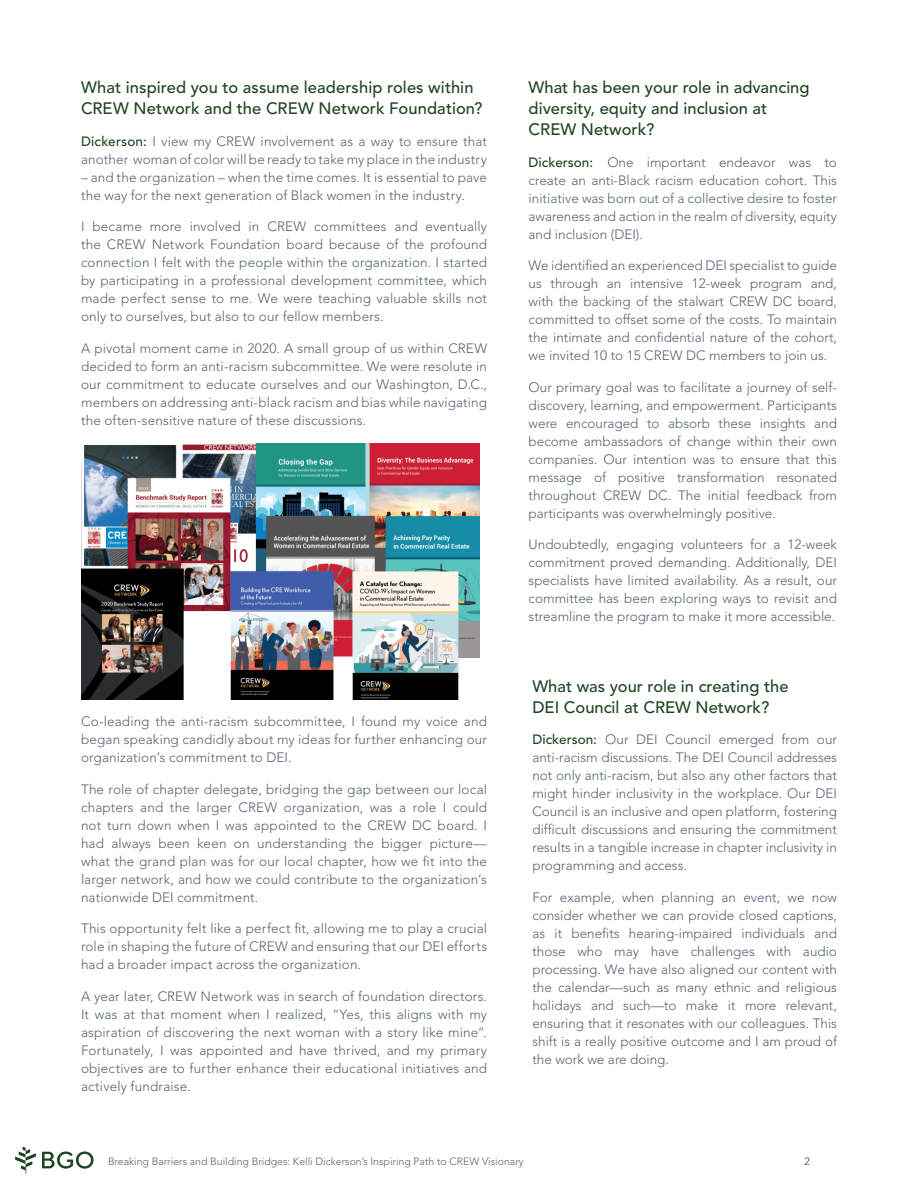
<style>
.page{position:relative;width:918px;height:1188px;background:#fff}
.page>*{position:absolute;margin:0;border:0;box-sizing:border-box;transform-origin:0 0}
.t1{font:500 16.5px/21px "Avenir LT Std";color:#204423}
.t2{font:300 13.5px/18px "Avenir LT Std";letter-spacing:.005em;color:#576372;text-align:justify}
.t3{font:300 10.5px "Avenir LT Std";color:#576372}
.t4{font:300 10.5px "Avenir LT Std";color:#204423}
.s1{font-weight:500;color:#204423}
</style>
<div class="page">
<svg style="left:15px;top:1147px;width:21px;height:27px"></svg>
<svg style="left:42px;top:1151px;width:52px;height:18px"></svg>
<img style="left:81px;top:444px;width:398px;height:256px">
<p class="t1" style="left:81px;top:78px;width:403px">What inspired you to assume leadership roles within<br>CREW Network and the CREW Network Foundation?</p>
<p class="t2" style="left:81px;top:132px;width:408px"><span class="s1">Dickerson:</span> I view my CREW involvement as a way to ensure that another woman of color will be ready to take my place in the industry</p>
<p class="t2" style="left:81px;top:168px;width:408px">– and the organization – when the time comes. It is essential to pave the way for the next generation of Black women in the industry.</p>
<p class="t2" style="left:81px;top:218px;width:408px">I became more involved in CREW committees and eventually the CREW Network Foundation board because of the profound connection I felt with the people within the organization. I started by participating in a professional development committee, which made perfect sense to me. We were teaching valuable skills not only to ourselves, but also to our fellow members.</p>
<p class="t2" style="left:81px;top:339px;width:408px">A pivotal moment came in 2020. A small group of us within CREW decided to form an anti-racism subcommittee. We were resolute in our commitment to educate ourselves and our Washington, D.C., members on addressing anti-black racism and bias while navigating the often-sensitive nature of these discussions.</p>
<p class="t2" style="left:81px;top:713px;width:408px">Co-leading the anti-racism subcommittee, I found my voice and began speaking candidly about my ideas for further enhancing our organization’s commitment to DEI.</p>
<p class="t2" style="left:81px;top:780px;width:408px">The role of chapter delegate, bridging the gap between our local chapters and the larger CREW organization, was a role I could not turn down when I was appointed to the CREW DC board. I had always been keen on understanding the bigger picture— what the grand plan was for our local chapter, how we fit into the larger network, and how we could contribute to the organization’s nationwide DEI commitment.</p>
<p class="t2" style="left:81px;top:920px;width:408px">This opportunity felt like a perfect fit, allowing me to play a crucial role in shaping the future of CREW and ensuring that our DEI efforts had a broader impact across the organization.</p>
<p class="t2" style="left:81px;top:987px;width:408px">A year later, CREW Network was in search of foundation directors.<br>It was at that moment when I realized, “Yes, this aligns with my aspiration of discovering the next woman with a story like mine”.<br>Fortunately, I was appointed and have thrived, and my primary objectives are to further enhance their educational initiatives and actively fundraise.</p>
<p class="t1" style="left:529px;top:78px;width:282px">What has been your role in advancing diversity, equity and inclusion at<br>CREW Network?</p>
<p class="t2" style="left:529px;top:153px;width:310px"><span class="s1">Dickerson:</span> One important endeavor was to create an anti-Black racism education cohort. This initiative was born out of a collective desire to foster awareness and action in the realm of diversity, equity and inclusion (DEI).</p>
<p class="t2" style="left:529px;top:257px;width:310px">We identified an experienced DEI specialist to guide us through an intensive 12-week program and, with the backing of the stalwart CREW DC board, committed to offset some of the costs. To maintain the intimate and confidential nature of the cohort, we invited 10 to 15 CREW DC members to join us.</p>
<p class="t2" style="left:529px;top:378px;width:310px">Our primary goal was to facilitate a journey of self&shy;discovery, learning, and empowerment. Participants were encouraged to absorb these insights and become ambassadors of change within their own companies. Our intention was to ensure that this message of positive transformation resonated throughout CREW DC. The initial feedback from participants was overwhelmingly positive.</p>
<p class="t2" style="left:529px;top:536px;width:310px">Undoubtedly, engaging volunteers for a 12-week commitment proved demanding. Additionally, DEI specialists have limited availability. As a result, our committee has been exploring ways to revisit and streamline the program to make it more accessible.</p>
<p class="t1" style="left:532px;top:676px;width:258px">What was your role in creating the<br>DEI Council at CREW Network?</p>
<p class="t2" style="left:532px;top:731px;width:306px"><span class="s1">Dickerson:</span> Our DEI Council emerged from our anti-racism discussions. The DEI Council addresses not only anti-racism, but also any other factors that might hinder inclusivity in the workplace. Our DEI Council is an inclusive and open platform, fostering difficult discussions and ensuring the commitment results in a tangible increase in chapter inclusivity in programming and access.</p>
<p class="t2" style="left:532px;top:888px;width:306px">For example, when planning an event, we now consider whether we can provide closed captions, as it benefits hearing-impaired individuals and those who may have challenges with audio processing. We have also aligned our content with the calendar—such as many ethnic and religious holidays and such—to make it more relevant, ensuring that it resonates with our colleagues. This shift is a really positive outcome and I am proud of the work we are doing.</p>
<p class="t3" style="left:108px;top:1155px;width:417px">Breaking Barriers and Building Bridges: Kelli Dickerson’s Inspiring Path to CREW Visionary</p>
<p class="t4" style="left:805px;top:1155px;width:7px">2</p>
</div>
